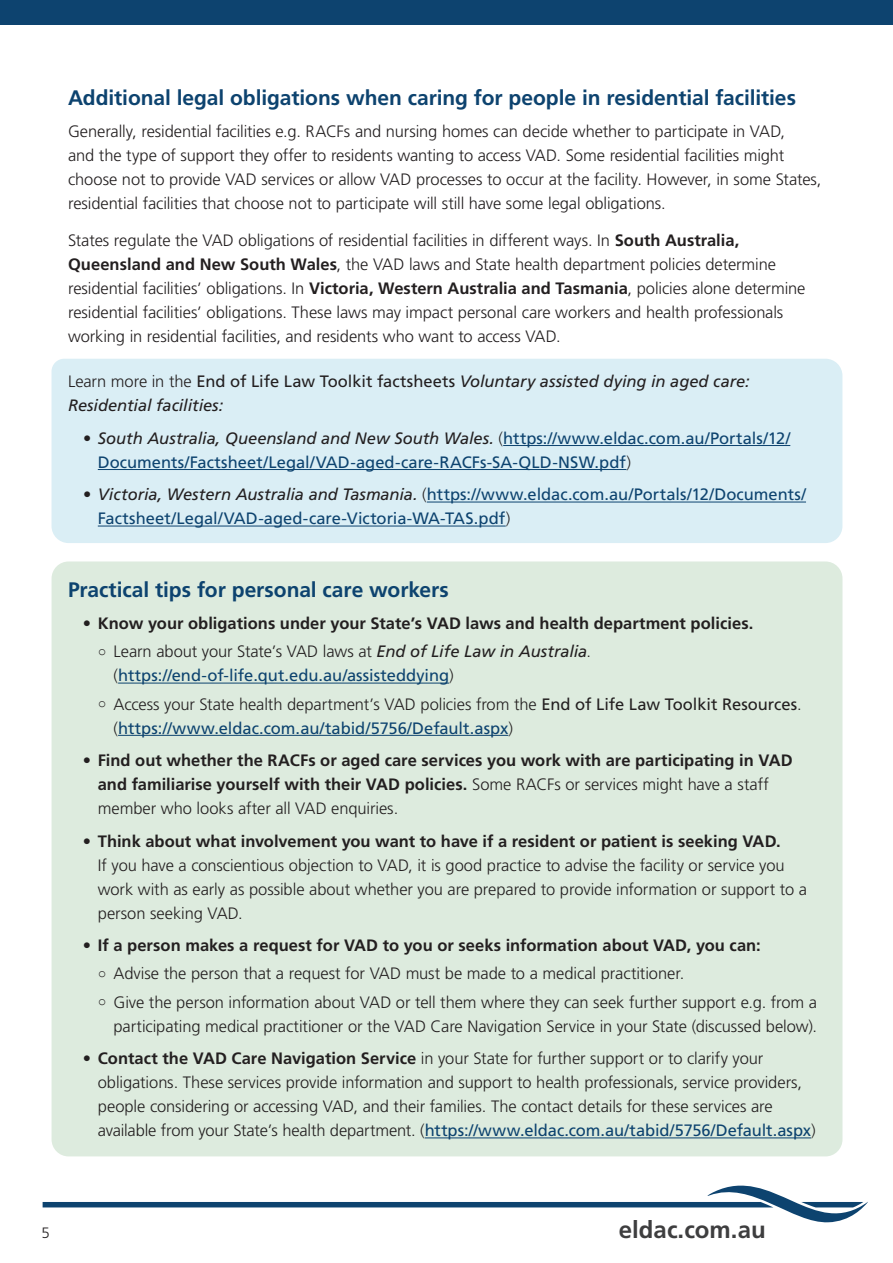
<style>
.page{position:relative;width:893px;height:1263px;background:#fff}
.page>*{position:absolute;margin:0;border:0;box-sizing:border-box;transform-origin:0 0}
.t1{font:700 24px "Frutiger LT Pro";color:#3e3e3f}
._14pt_Text_Heading{font:700 21px "Frutiger LT Pro";letter-spacing:-.005em;color:#0d436f}
._11pt_text{font:300 16.5px/24px "Frutiger LT Pro";letter-spacing:-.005em;color:#231f20}
.Bullets{font:300 16.5px/24px "Frutiger LT Pro";letter-spacing:-.005em;color:#231f20}
.Level_2_bullet{font:300 16.5px/24px "Frutiger LT Pro";letter-spacing:-.005em;color:#231f20}
.Bullets-2{font:700 16.5px/24px "Frutiger LT Pro";color:#231f20}
.Bullets-3{font:16.5px/24px "Frutiger LT Pro";color:#0d436f}
.Level_2_bullet-2{font:16.5px/24px "Frutiger LT Pro";color:#0d436f}
._11pt_text-2{font:italic 16.5px/24px "Frutiger LT Pro";letter-spacing:-.005em;color:#231f20}
.t2{font:300 15px "Frutiger LT Pro";color:#231f20}
.s1{font-weight:700}
.s2{font-weight:300;font-style:normal}
.s3{font-style:normal}
.s4{font-style:italic;color:#231f20}
.s5{font-weight:300;color:#231f20}
.s6{font-weight:300}
.s7{font-family:"Courier New";font-size:13.5px;color:#231f20}
.s8{font-family:"Courier New";font-weight:400;font-size:13.5px}
.s9{font-weight:400}
.s10{font-weight:400;color:#0d436f}
</style>
<div class="page">
<svg style="left:43px;top:1185px;width:825px;height:38px"></svg>
<div style="left:52px;top:359px;width:790px;height:184px;background:#daeef5"></div>
<div style="left:52px;top:561px;width:790px;height:595px;background:#ddebde;border-radius:17px"></div>
<div style="left:0;top:0;width:893px;height:25px;background:#0d436f"></div>
<hr style="left:503px;top:445px;width:287px;height:1px;background:#0d436f">
<hr style="left:98px;top:469px;width:528px;height:1px;background:#0d436f">
<hr style="left:427px;top:502px;width:379px;height:1px;background:#0d436f">
<hr style="left:98px;top:526px;width:408px;height:1px;background:#0d436f">
<hr style="left:118px;top:683px;width:331px;height:1px;background:#0d436f">
<hr style="left:118px;top:735px;width:390px;height:1px;background:#0d436f">
<hr style="left:425px;top:1137px;width:386px;height:1px;background:#0d436f">
<h2 class="_14pt_Text_Heading" style="left:68px;top:85px;width:729px">Additional legal obligations when caring for people in residential facilities</h2>
<p class="_11pt_text" style="left:68px;top:120px;width:755px">Generally, residential facilities e.g. RACFs and nursing homes can decide whether to participate in VAD,<br>and the type of support they offer to residents wanting to access VAD. Some residential facilities might choose not to provide VAD services or allow VAD processes to occur at the facility. However, in some States, residential facilities that choose not to participate will still have some legal obligations.</p>
<p class="_11pt_text" style="left:68px;top:228px;width:739px">States regulate the VAD obligations of residential facilities in different ways. In <span class="s1">South Australia, Queensland and New South Wales</span>, the VAD laws and State health department policies determine residential facilities’ obligations. In <span class="s1">Victoria, Western Australia and Tasmania</span>, policies alone determine residential facilities’ obligations. These laws may impact personal care workers and health professionals working in residential facilities, and residents who want to access VAD.</p>
<p class="_11pt_text-2" style="left:68px;top:370px;width:683px"><span class="s2">Learn more in the</span> <span class="s3">End of Life Law Toolkit factsheets</span> Voluntary assisted dying in aged care:<br>Residential facilities:</p>
<p class="Bullets-3" style="left:98px;top:426px;width:694px;text-indent:-15px"><span class="s4">• South Australia, Queensland and New South Wales.</span> <span class="s5">(</span>https://www.eldac.com.au/Portals/12/<br>Documents/Factsheet/Legal/VAD-aged-care-RACFs-SA-QLD-NSW.pdf<span class="s5">)</span></p>
<p class="Bullets-3" style="left:98px;top:483px;width:710px;text-indent:-15px"><span class="s4">• Victoria, Western Australia and Tasmania.</span> <span class="s5">(</span>https://www.eldac.com.au/Portals/12/Documents/<br>Factsheet/Legal/VAD-aged-care-Victoria-WA-TAS.pdf<span class="s5">)</span></p>
<h2 class="_14pt_Text_Heading" style="left:68px;top:577px;width:382px">Practical tips for personal care workers</h2>
<p class="Bullets-2" style="left:83px;top:611px;width:672px"><span class="s6">•</span> Know your obligations under your State’s VAD laws and health department policies.</p>
<p class="Level_2_bullet-2" style="left:114px;top:640px;width:479px;text-indent:-15px"><span class="s7">o</span> <span class="s5">Learn about your State’s VAD laws at</span> <span class="s4">End of Life Law in Australia</span><span class="s5">. (</span>https://end-of-life.qut.edu.au/assisteddying<span class="s5">)</span></p>
<p class="Level_2_bullet" style="left:114px;top:692px;width:690px;text-indent:-15px"><span class="s8">o</span> Access your State health department’s VAD policies from the <span class="s9">End of Life Law Toolkit Resources</span>. (<span class="s10">https://www.eldac.com.au/tabid/5756/Default.aspx</span>)</p>
<p class="Bullets-2" style="left:98px;top:748px;width:696px;text-indent:-15px"><span class="s6">•</span> Find out whether the RACFs or aged care services you work with are participating in VAD and familiarise yourself with their VAD policies. <span class="s6">Some RACFs or services might have a staff member who looks after all VAD enquiries.</span></p>
<p class="Bullets" style="left:98px;top:829px;width:711px;text-indent:-15px">• <span class="s1">Think about what involvement you want to have if a resident or patient is seeking VAD.<br></span>If you have a conscientious objection to VAD, it is good practice to advise the facility or service you work with as early as possible about whether you are prepared to provide information or support to a person seeking VAD.</p>
<p class="Bullets-2" style="left:83px;top:933px;width:679px"><span class="s6">•</span> If a person makes a request for VAD to you or seeks information about VAD, you can:</p>
<p class="Level_2_bullet" style="left:98px;top:962px;width:588px"><span class="s8">o</span> Advise the person that a request for VAD must be made to a medical practitioner.</p>
<p class="Level_2_bullet" style="left:98px;top:990px;width:720px;text-align:right"><span class="s8">o</span> Give the person information about VAD or tell them where they can seek further support e.g. from a participating medical practitioner or the VAD Care Navigation Service in your State (discussed below).</p>
<p class="Bullets" style="left:98px;top:1047px;width:719px;text-indent:-15px"><span class="s1">• Contact the VAD Care Navigation Service</span> in your State for further support or to clarify your obligations. These services provide information and support to health professionals, service providers, people considering or accessing VAD, and their families. The contact details for these services are available from your State’s health department. (<span class="s10">https://www.eldac.com.au/tabid/5756/Default.aspx</span>)</p>
<p class="t2" style="left:42px;top:1224px;width:10px">5</p>
<h1 class="t1" style="left:619px;top:1215px;width:148px">eldac.com.au</h1>
</div>
